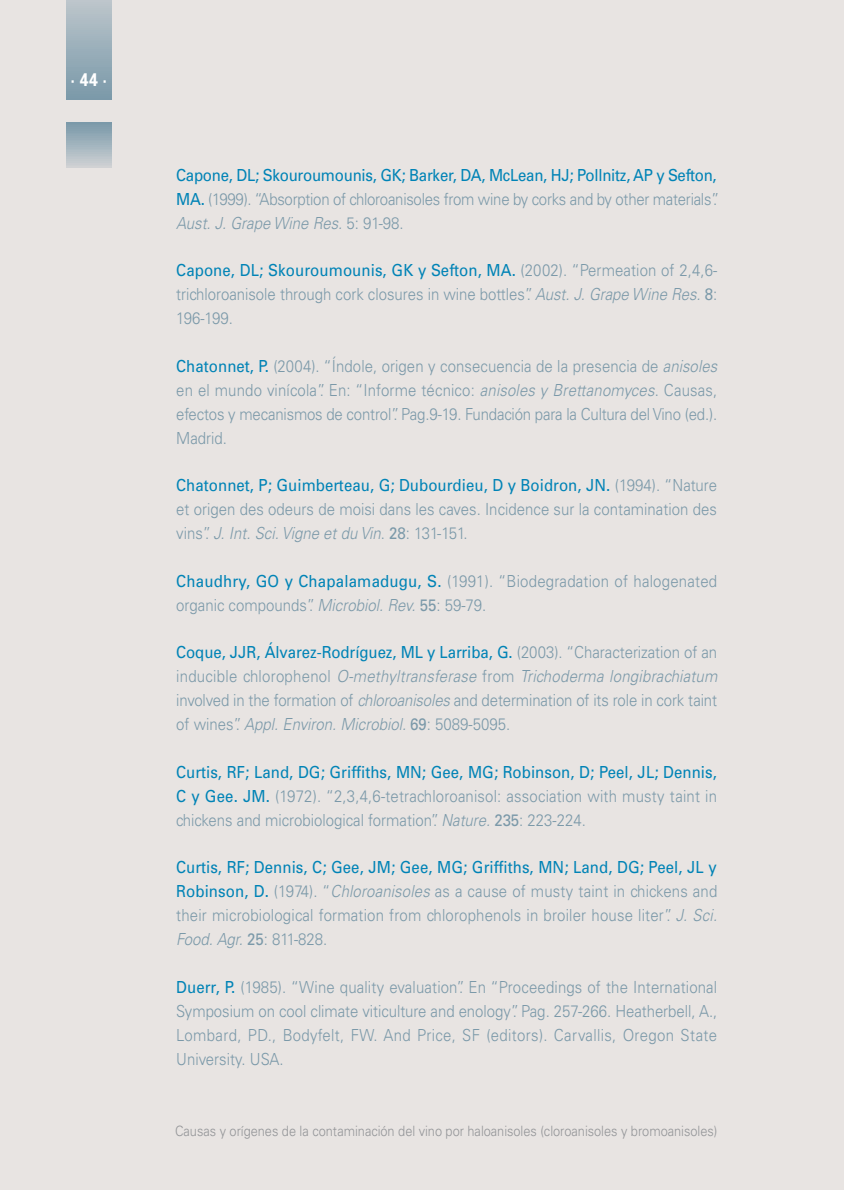
<style>
.page{position:relative;width:844px;height:1190px;background:#fff}
.page>*{position:absolute;margin:0;border:0;box-sizing:border-box;transform-origin:0 0}
.t1{font:700 18.38px "Univers";color:#fff;scale:.9 1}
.t2{font:300 16.62px/23.8px "Univers";color:#7b99a9;scale:.9 1}
.t3{font:300 14.17px "Univers";color:#939598;scale:.9 1}
.s1{font-weight:400;color:#0083b6}
.s2{font-style:italic}
.s3{font-weight:400}
</style>
<div class="page">
<div style="left:0;top:0;width:843px;height:1190px;background:#e8e4e2"></div>
<hr style="left:66px;top:0;width:45px;height:2px;background:#bec6cc">
<hr style="left:66px;top:2px;width:45px;height:2px;background:#bcc5cb">
<hr style="left:66px;top:4px;width:45px;height:2px;background:#bbc4ca">
<hr style="left:66px;top:6px;width:45px;height:2px;background:#b9c3c9">
<hr style="left:66px;top:8px;width:45px;height:2px;background:#b7c2c8">
<hr style="left:66px;top:10px;width:45px;height:2px;background:#b6c1c7">
<hr style="left:66px;top:12px;width:45px;height:2px;background:#b5c1c7">
<hr style="left:66px;top:14px;width:45px;height:2px;background:#b3bfc6">
<hr style="left:66px;top:16px;width:45px;height:2px;background:#b2bec6">
<hr style="left:66px;top:18px;width:45px;height:2px;background:#b0bdc5">
<hr style="left:66px;top:20px;width:45px;height:2px;background:#afbcc4">
<hr style="left:66px;top:22px;width:45px;height:2px;background:#aebcc4">
<hr style="left:66px;top:24px;width:45px;height:2px;background:#acbbc3">
<hr style="left:66px;top:26px;width:45px;height:2px;background:#abbac2">
<hr style="left:66px;top:28px;width:45px;height:2px;background:#a9b9c1">
<hr style="left:66px;top:30px;width:45px;height:2px;background:#a7b8c1">
<hr style="left:66px;top:32px;width:45px;height:2px;background:#a7b7c0">
<hr style="left:66px;top:34px;width:45px;height:1px;background:#a5b6c0">
<hr style="left:66px;top:36px;width:45px;height:1px;background:#a3b5bf">
<hr style="left:66px;top:38px;width:45px;height:1px;background:#a2b4be">
<hr style="left:66px;top:40px;width:45px;height:1px;background:#a0b3bd">
<hr style="left:66px;top:42px;width:45px;height:1px;background:#9fb2bc">
<hr style="left:66px;top:44px;width:45px;height:1px;background:#9eb1bc">
<hr style="left:66px;top:46px;width:45px;height:1px;background:#9db1bb">
<hr style="left:66px;top:48px;width:45px;height:1px;background:#9bb0bb">
<hr style="left:66px;top:49px;width:45px;height:2px;background:#99aeba">
<hr style="left:66px;top:51px;width:45px;height:2px;background:#98adb9">
<hr style="left:66px;top:53px;width:45px;height:2px;background:#97adb9">
<hr style="left:66px;top:55px;width:45px;height:2px;background:#96acb8">
<hr style="left:66px;top:57px;width:45px;height:2px;background:#95abb7">
<hr style="left:66px;top:59px;width:45px;height:2px;background:#93aab6">
<hr style="left:66px;top:61px;width:45px;height:2px;background:#92a9b5">
<hr style="left:66px;top:63px;width:45px;height:2px;background:#91a9b5">
<hr style="left:66px;top:65px;width:45px;height:2px;background:#90a8b5">
<hr style="left:66px;top:67px;width:45px;height:2px;background:#8da6b3">
<hr style="left:66px;top:69px;width:45px;height:2px;background:#8da6b3">
<hr style="left:66px;top:71px;width:45px;height:2px;background:#8ba5b2">
<hr style="left:66px;top:73px;width:45px;height:2px;background:#8aa4b1">
<hr style="left:66px;top:75px;width:45px;height:2px;background:#89a3b1">
<hr style="left:66px;top:77px;width:45px;height:2px;background:#88a2b0">
<hr style="left:66px;top:79px;width:45px;height:2px;background:#86a1af">
<hr style="left:66px;top:81px;width:45px;height:2px;background:#85a0af">
<hr style="left:66px;top:83px;width:45px;height:2px;background:#849fae">
<hr style="left:66px;top:85px;width:45px;height:1px;background:#839fae">
<hr style="left:66px;top:87px;width:45px;height:1px;background:#829ead">
<hr style="left:66px;top:89px;width:45px;height:1px;background:#819dac">
<hr style="left:66px;top:91px;width:45px;height:1px;background:#7f9cab">
<hr style="left:66px;top:93px;width:45px;height:1px;background:#7f9cab">
<hr style="left:66px;top:95px;width:45px;height:1px;background:#7d9baa">
<hr style="left:66px;top:97px;width:45px;height:1px;background:#7c9aaa">
<hr style="left:66px;top:99px;width:45px;height:1px;background:#7b99a9">
<hr style="left:66px;top:122px;width:45px;height:2px;background:#7b99a9">
<hr style="left:66px;top:124px;width:45px;height:2px;background:#7e9baa">
<hr style="left:66px;top:126px;width:45px;height:1px;background:#819dac">
<hr style="left:66px;top:127px;width:45px;height:2px;background:#849fae">
<hr style="left:66px;top:129px;width:45px;height:2px;background:#86a1af">
<hr style="left:66px;top:131px;width:45px;height:2px;background:#89a3b1">
<hr style="left:66px;top:133px;width:45px;height:1px;background:#8da6b3">
<hr style="left:66px;top:135px;width:45px;height:1px;background:#90a8b5">
<hr style="left:66px;top:136px;width:45px;height:2px;background:#94aab6">
<hr style="left:66px;top:138px;width:45px;height:2px;background:#97acb8">
<hr style="left:66px;top:140px;width:45px;height:2px;background:#9aafba">
<hr style="left:66px;top:142px;width:45px;height:1px;background:#9db1bb">
<hr style="left:66px;top:143px;width:45px;height:2px;background:#a0b3bd">
<hr style="left:66px;top:145px;width:45px;height:2px;background:#a4b6c0">
<hr style="left:66px;top:147px;width:45px;height:2px;background:#a8b8c1">
<hr style="left:66px;top:149px;width:45px;height:1px;background:#abbbc3">
<hr style="left:66px;top:151px;width:45px;height:1px;background:#afbdc5">
<hr style="left:66px;top:152px;width:45px;height:2px;background:#b3bfc6">
<hr style="left:66px;top:154px;width:45px;height:2px;background:#b7c2c8">
<hr style="left:66px;top:156px;width:45px;height:2px;background:#bbc4ca">
<hr style="left:66px;top:158px;width:45px;height:1px;background:#bec6cc">
<hr style="left:66px;top:159px;width:45px;height:2px;background:#c2c9cd">
<hr style="left:66px;top:161px;width:45px;height:2px;background:#c5cbcf">
<hr style="left:66px;top:163px;width:45px;height:2px;background:#cacdd1">
<hr style="left:66px;top:165px;width:45px;height:1px;background:#cdd0d2">
<hr style="left:66px;top:167px;width:45px;height:1px;background:#d1d2d4">
<p class="t1" style="left:70px;top:72px;width:42px">· 44 ·</p>
<p class="t2" style="left:176px;top:164px;width:605px"><span class="s1">Capone, DL; Skouroumounis, GK; Barker, DA, McLean, HJ; Pollnitz, AP y Sefton,<br>MA.</span> (1999). “Absorption of chloroanisoles from wine by corks and by other materials”.<br><span class="s2">Aust. J. Grape Wine Res.</span> 5 : 9 1- 9 8 .</p>
<p class="t2" style="left:176px;top:260px;width:602px;text-align:justify"><span class="s1">Capone, DL; Skouroumounis, GK y Sefton, MA.</span> (2002). “Permeation of 2,4,6- trichloroanisole through cork closures in wine bottles”. <span class="s2">Aust. J. Grape Wine Res.</span><span class="s3">8</span>:<br>196-199.</p>
<p class="t2" style="left:176px;top:356px;width:606px"><span class="s1">Chatonnet, P.</span> (2004). “Índole, origen y consecuencia de la presencia de <span class="s2">anisoles </span>en el mundo vinícola”. En: “Informe técnico: <span class="s2">anisoles y Brettanomyces</span>. Causas, efectos y mecanismos de control”. Pag.9-19. Fundación para la Cultura del Vino (ed.).<br>Madrid.</p>
<p class="t2" style="left:176px;top:475px;width:602px;text-align:justify"><span class="s1">Chatonnet, P; Guimberteau, G; Dubourdieu, D y Boidron, JN.</span> (1994). “Nature et origen des odeurs de moisi dans les caves. Incidence sur la contamination des v i n s ”. <span class="s2">J. Int. Sci.Vigne et du Vin</span>. <span class="s3">2 8</span> : 13 1- 15 1.</p>
<p class="t2" style="left:176px;top:570px;width:602px"><span class="s1">Chaudhry, GO y Chapalamadugu, S.</span> (1991). “Biodegradation of halogenated organic compounds”. <span class="s2">Microbiol. Rev.</span><span class="s3">55</span>: 59-79.</p>
<p class="t2" style="left:176px;top:642px;width:606px"><span class="s1">Coque, JJR, Álvarez-Rodríguez, ML y Larriba, G.</span> (2003). “Characterization of an i n d u c i b l e ch l o r o p h e n o l <span class="s2">O-methyltransferase</span> f r o m <span class="s2">Trichoderma longibrachiatum </span>involved in the formation of <span class="s2">chloroanisoles</span> and determination of its role in cork taint o f w i n e s ”. <span class="s2">Appl. Environ. Microbiol.</span> <span class="s3">6 9</span> : 5 0 8 9 - 5 0 9 5 .</p>
<p class="t2" style="left:176px;top:762px;width:602px;text-align:justify"><span class="s1">Curtis, RF; Land, DG; Griffiths, MN; Gee, MG; Robinson, D; Peel, JL; Dennis, C y Gee. JM.</span> (1972). “2,3,4,6-tetrachloroanisol: association with musty taint in chickens and microbiological formation”. <span class="s2">Nature.</span><span class="s3">235</span>: 223-224.</p>
<p class="t2" style="left:176px;top:857px;width:606px"><span class="s1">Curtis, RF; Dennis, C; Gee, JM; Gee, MG; Griffiths, MN; Land, DG; Peel, JL y Robinson, D.</span> (1974). “<span class="s2">Chloroanisoles</span> as a cause of musty taint in chickens and their microbiological formation from chlorophenols in broiler house liter”. <span class="s2">J. Sci.<br>Food.Agr.</span> <span class="s3">25</span>: 811-828.</p>
<p class="t2" style="left:176px;top:977px;width:602px;text-align:justify"><span class="s1">Duerr, P.</span> (1985). “Wine quality evaluation”. En “Proceedings of the International Symposium on cool climate viticulture and enology”. Pag. 257-266. Heatherbell, A., Lombard, PD., Bodyfelt, FW. And Price, SF (editors). Carvallis, Oregon State University. USA.</p>
<p class="t3" style="left:175px;top:1126px;width:604px">Causas y orígenes de la contaminación del vino por haloanisoles (cloroanisoles y bromoanisoles)</p>
</div>
